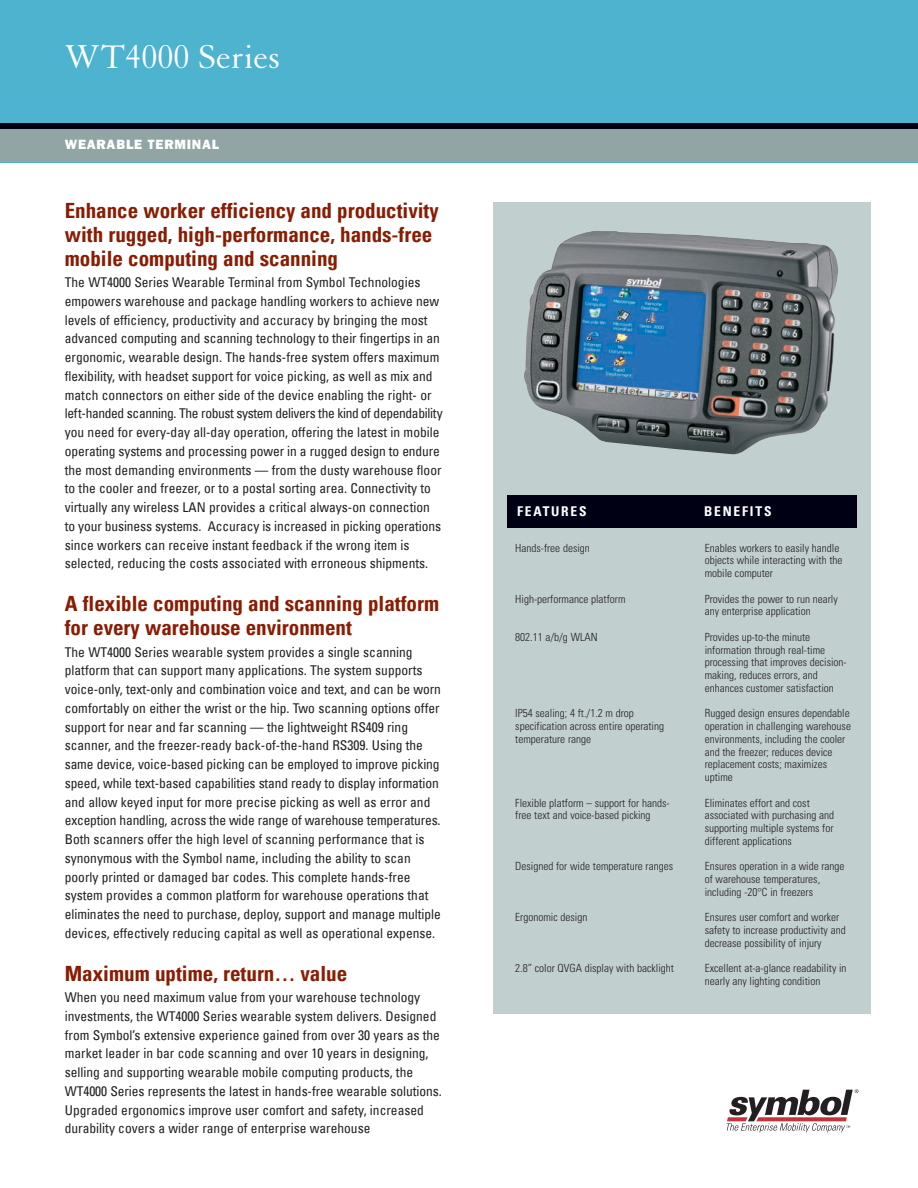
<style>
.page{position:relative;width:918px;height:1188px;background:#fff}
.page>*{position:absolute;margin:0;border:0;box-sizing:border-box;transform-origin:0 0}
.t1{font:36px "Granjon LT Std";color:#fff}
.t2{font:700 condensed 21px/24px "Univers";color:#891c02}
.t3{font:condensed 13.5px/18.8px "Univers";color:#231f20}
.t4{font:700 condensed 13.5px "Univers";letter-spacing:.135em;color:#fff}
.t5{font:13.5px "ITC Franklin Gothic Std Hvy";letter-spacing:.06em;color:#fff}
.t6{font:300 condensed 11.25px/12.8px "Univers";color:#231f20}
</style>
<div class="page">
<div style="left:494px;top:202px;width:377px;height:812px;background:#c2cfcf"></div>
<div style="left:0;top:0;width:918px;height:162px;background:#4db3cf"></div>
<div style="left:507px;top:495px;width:350px;height:32px;background:#000015"></div>
<div style="left:0;top:126px;width:918px;height:36px;background:#91a5a4"></div>
<div style="left:0;top:123px;width:918px;height:5px;background:#000015"></div>
<svg style="left:727px;top:1089px;width:131px;height:43px"></svg>
<img style="left:524px;top:231px;width:314px;height:224px">
<h1 class="t1" style="left:65px;top:43px;width:217px">WT4000 Series</h1>
<p class="t5" style="left:65px;top:139px;width:156px">WEARABLE TERMINAL</p>
<h2 class="t2" style="left:65px;top:198px;width:375px">Enhance worker efficiency and productivity with rugged, high-performance, hands-free mobile computing and scanning</h2>
<p class="t3" style="left:65px;top:273px;width:379px">The WT4000 Series Wearable Terminal from Symbol Technologies empowers warehouse and package handling workers to achieve new levels of efficiency, productivity and accuracy by bringing the most advanced computing and scanning technology to their fingertips in an ergonomic, wearable design. The hands-free system offers maximum flexibility, with headset support for voice picking, as well as mix and match connectors on either side of the device enabling the right- or left-handed scanning. The robust system delivers the kind of dependability you need for every-day all-day operation, offering the latest in mobile operating systems and processing power in a rugged design to endure the most demanding environments — from the dusty warehouse floor to the cooler and freezer, or to a postal sorting area. Connectivity to virtually any wireless LAN provides a critical always-on connection to your business systems. Accuracy is increased in picking operations since workers can receive instant feedback if the wrong item is selected, reducing the costs associated with erroneous shipments.</p>
<h2 class="t2" style="left:65px;top:592px;width:376px">A flexible computing and scanning platform for every warehouse environment</h2>
<p class="t3" style="left:65px;top:642px;width:378px">The WT4000 Series wearable system provides a single scanning platform that can support many applications. The system supports voice-only, text-only and combination voice and text, and can be worn comfortably on either the wrist or the hip. Two scanning options offer support for near and far scanning — the lightweight RS409 ring scanner, and the freezer-ready back-of-the-hand RS309. Using the same device, voice-based picking can be employed to improve picking speed, while text-based capabilities stand ready to display information and allow keyed input for more precise picking as well as error and exception handling, across the wide range of warehouse temperatures.<br>Both scanners offer the high level of scanning performance that is synonymous with the Symbol name, including the ability to scan poorly printed or damaged bar codes. This complete hands-free system provides a common platform for warehouse operations that eliminates the need to purchase, deploy, support and manage multiple devices, effectively reducing capital as well as operational expense.</p>
<h2 class="t2" style="left:65px;top:961px;width:284px">Maximum uptime, return… value</h2>
<p class="t3" style="left:65px;top:988px;width:378px">When you need maximum value from your warehouse technology investments, the WT4000 Series wearable system delivers. Designed from Symbol’s extensive experience gained from over 30 years as the market leader in bar code scanning and over 10 years in designing, selling and supporting wearable mobile computing products, the WT4000 Series represents the latest in hands-free wearable solutions.<br>Upgraded ergonomics improve user comfort and safety, increased durability covers a wider range of enterprise warehouse</p>
<p class="t4" style="left:517px;top:503px;width:71px">FEATURES</p>
<p class="t4" style="left:704px;top:503px;width:69px">BENEFITS</p>
<p class="t6" style="left:705px;top:542px;width:139px">Enables workers to easily handle objects while interacting with the mobile computer</p>
<p class="t6" style="left:705px;top:593px;width:135px">Provides the power to run nearly any enterprise application</p>
<p class="t6" style="left:705px;top:632px;width:143px">Provides up-to-the minute information through real-time processing that improves decision&shy;making, reduces errors, and enhances customer satisfaction</p>
<p class="t6" style="left:705px;top:708px;width:148px">Rugged design ensures dependable operation in challenging warehouse environments, including the cooler and the freezer; reduces device replacement costs; maximizes uptime</p>
<p class="t6" style="left:705px;top:797px;width:131px">Eliminates effort and cost associated with purchasing and supporting multiple systems for different applications</p>
<p class="t6" style="left:705px;top:861px;width:141px">Ensures operation in a wide range of warehouse temperatures, including -20°C in freezers</p>
<p class="t6" style="left:705px;top:912px;width:142px">Ensures user comfort and worker safety to increase productivity and decrease possibility of injury</p>
<p class="t6" style="left:705px;top:963px;width:143px">Excellent at-a-glance readability in nearly any lighting condition</p>
<p class="t6" style="left:515px;top:542px;width:76px">Hands-free design</p>
<p class="t6" style="left:515px;top:593px;width:112px">High-performance platform</p>
<p class="t6" style="left:515px;top:632px;width:84px">802.11 a/b/g WLAN</p>
<p class="t6" style="left:515px;top:708px;width:150px">IP54 sealing; 4 ft./1.2 m drop specification across entire operating temperature range</p>
<p class="t6" style="left:515px;top:797px;width:156px">Flexible platform – support for hands&shy;free text and voice-based picking</p>
<p class="t6" style="left:515px;top:861px;width:159px">Designed for wide temperature ranges</p>
<p class="t6" style="left:515px;top:912px;width:74px">Ergonomic design</p>
<p class="t6" style="left:515px;top:963px;width:160px">2.8” color QVGA display with backlight</p>
</div>
